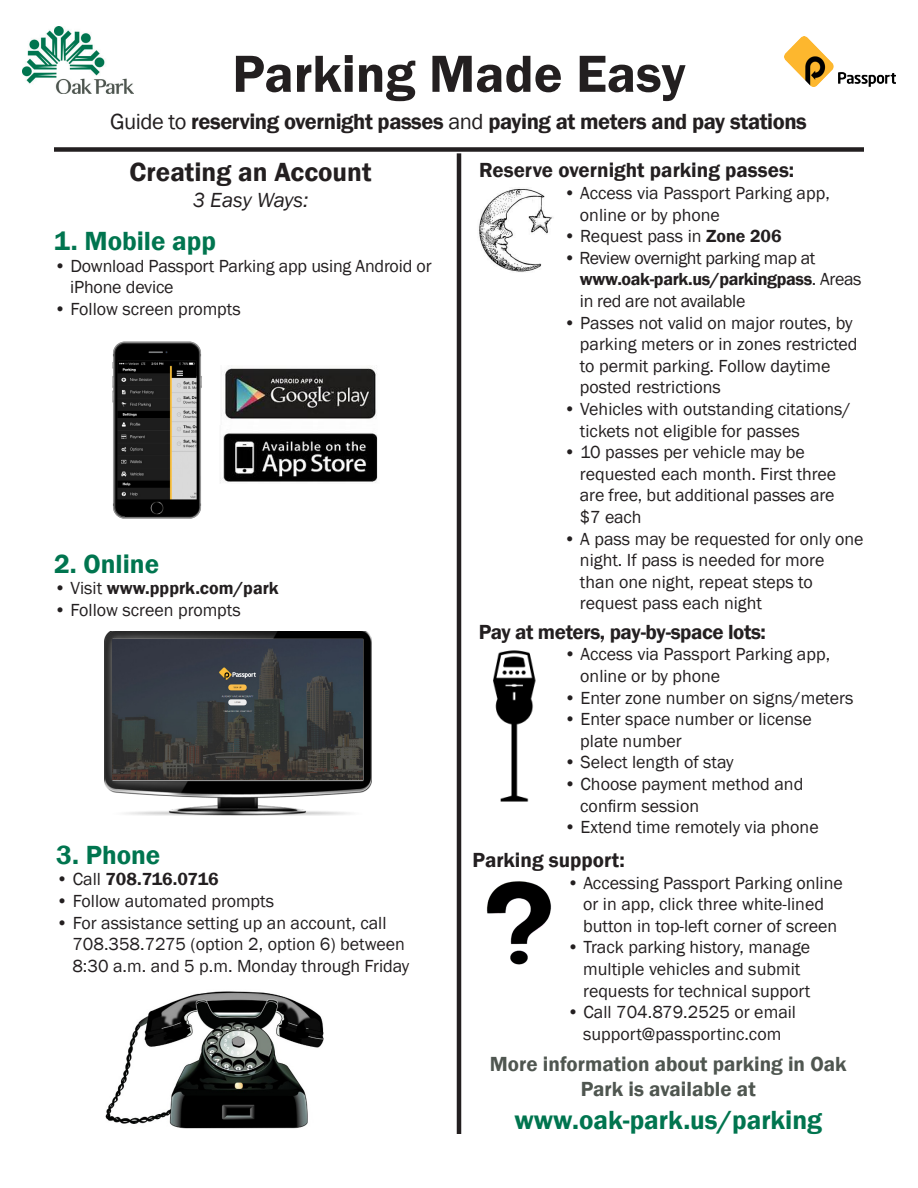
<style>
.page{position:relative;width:918px;height:1188px;background:#fff}
.page>*{position:absolute;margin:0;border:0;box-sizing:border-box;transform-origin:0 0}
.t1{font:600 54px "Franklin Gothic";color:#231f20}
.t2{font:600 27px "Franklin Gothic";color:#00754f}
.t3{font:600 27px "Franklin Gothic";color:#231f20}
.t4{font:600 22.5px "Franklin Gothic";letter-spacing:-.02em;color:#231f20}
.t5{font:600 21px/25.2px "Franklin Gothic";color:#4f5650;text-align:center}
.t6{font:600 21px "Franklin Gothic";color:#231f20}
.t7{font:600 21px "Franklin Gothic";letter-spacing:-.02em;color:#231f20}
.t8{font:italic 21px "Franklin Gothic";color:#231f20}
.t9{font:18px "Franklin Gothic";color:#231f20}
.t10{font:600 18px "Franklin Gothic";letter-spacing:-.02em;color:#231f20}
.t11{font:18px "Franklin Gothic";letter-spacing:-.02em;color:#231f20}
.t12{font:600 18px "Franklin Gothic";color:#231f20}
.s1{font-weight:400}
.s2{font-weight:600}
</style>
<div class="page">
<img style="left:221px;top:366px;width:156px;height:53px">
<img style="left:220px;top:433px;width:158px;height:50px">
<img style="left:112px;top:341px;width:90px;height:178px">
<img style="left:105px;top:632px;width:267px;height:184px">
<img style="left:105px;top:991px;width:219px;height:138px">
<img style="left:112px;top:639px;width:251px;height:140px">
<div style="left:54px;top:147px;width:810px;height:5px;background:#231f20"></div>
<hr style="left:457px;top:153px;width:4px;height:981px;background:#231f20">
<img style="left:22px;top:27px;width:111px;height:67px">
<img style="left:784px;top:37px;width:111px;height:49px">
<img style="left:479px;top:188px;width:74px;height:84px">
<img style="left:486px;top:881px;width:65px;height:84px">
<img style="left:493px;top:650px;width:43px;height:152px">
<p class="t1" style="left:232px;top:41px;width:455px">Parking Made Easy</p>
<p class="t4" style="left:110px;top:108px;width:698px"><span class="s1">Guide to</span> reserving overnight passes <span class="s1">and</span> paying at meters and pay stations</p>
<p class="t3" style="left:130px;top:156px;width:243px">Creating an Account</p>
<p class="t8" style="left:193px;top:186px;width:117px">3 Easy Ways:</p>
<p class="t2" style="left:54px;top:224px;width:164px">1. Mobile app</p>
<p class="t9" style="left:54px;top:254px;width:379px">• Download Passport Parking app using Android or</p>
<p class="t9" style="left:70px;top:276px;width:105px">iPhone device</p>
<p class="t9" style="left:54px;top:298px;width:188px">• Follow screen prompts</p>
<p class="t6" style="left:479px;top:157px;width:317px">Reserve overnight parking passes:</p>
<p class="t9" style="left:564px;top:182px;width:268px">• Access via Passport Parking app,</p>
<p class="t9" style="left:580px;top:203px;width:141px">online or by phone</p>
<p class="t9" style="left:564px;top:225px;width:219px">• Request pass in <span class="s2">Zone 206</span></p>
<p class="t11" style="left:564px;top:247px;width:253px">• Review overnight parking map at</p>
<p class="t10" style="left:580px;top:268px;width:283px">www.oak-park.us/parkingpass<span class="s1">. Areas</span></p>
<p class="t11" style="left:580px;top:290px;width:167px">in red are not available</p>
<p class="t9" style="left:564px;top:311px;width:291px">• Passes not valid on major routes, by</p>
<p class="t9" style="left:580px;top:333px;width:279px">parking meters or in zones restricted</p>
<p class="t9" style="left:580px;top:355px;width:252px">to permit parking. Follow daytime</p>
<p class="t9" style="left:580px;top:376px;width:142px">posted restrictions</p>
<p class="t9" style="left:564px;top:398px;width:288px">• Vehicles with outstanding citations/</p>
<p class="t9" style="left:580px;top:419px;width:221px">tickets not eligible for passes</p>
<p class="t9" style="left:564px;top:441px;width:243px">• 10 passes per vehicle may be</p>
<p class="t9" style="left:580px;top:463px;width:258px">requested each month. First three</p>
<p class="t9" style="left:580px;top:484px;width:256px">are free, but additional passes are</p>
<p class="t9" style="left:580px;top:506px;width:63px">$7 each</p>
<p class="t9" style="left:564px;top:527px;width:301px">• A pass may be requested for only one</p>
<p class="t9" style="left:580px;top:549px;width:246px">night. If pass is needed for more</p>
<p class="t9" style="left:580px;top:571px;width:234px">than one night, repeat steps to</p>
<p class="t9" style="left:580px;top:592px;width:184px">request pass each night</p>
<p class="t7" style="left:479px;top:619px;width:289px">Pay at meters, pay-by-space lots:</p>
<p class="t9" style="left:564px;top:643px;width:268px">• Access via Passport Parking app,</p>
<p class="t9" style="left:580px;top:665px;width:141px">online or by phone</p>
<p class="t9" style="left:564px;top:686px;width:291px">• Enter zone number on signs/meters</p>
<p class="t9" style="left:564px;top:708px;width:249px">• Enter space number or license</p>
<p class="t9" style="left:580px;top:730px;width:103px">plate number</p>
<p class="t9" style="left:564px;top:751px;width:171px">• Select length of stay</p>
<p class="t9" style="left:564px;top:773px;width:241px">• Choose payment method and</p>
<p class="t9" style="left:580px;top:794px;width:120px">confirm session</p>
<p class="t9" style="left:564px;top:816px;width:256px">• Extend time remotely via phone</p>
<p class="t6" style="left:472px;top:847px;width:154px">Parking support:</p>
<p class="t9" style="left:567px;top:871px;width:277px">• Accessing Passport Parking online</p>
<p class="t9" style="left:583px;top:893px;width:242px">or in app, click three white-lined</p>
<p class="t9" style="left:583px;top:915px;width:256px">button in top-left corner of screen</p>
<p class="t9" style="left:567px;top:936px;width:245px">• Track parking history, manage</p>
<p class="t9" style="left:583px;top:958px;width:219px">multiple vehicles and submit</p>
<p class="t9" style="left:583px;top:979px;width:229px">requests for technical support</p>
<p class="t9" style="left:567px;top:1001px;width:231px">• Call 704.879.2525 or email</p>
<p class="t9" style="left:583px;top:1023px;width:200px">support@passportinc.com</p>
<p class="t2" style="left:54px;top:547px;width:107px">2. Online</p>
<p class="t12" style="left:54px;top:577px;width:226px"><span class="s1">• Visit</span> www.ppprk.com/park</p>
<p class="t9" style="left:54px;top:599px;width:188px">• Follow screen prompts</p>
<p class="t2" style="left:56px;top:838px;width:106px">3. Phone</p>
<p class="t10" style="left:56px;top:868px;width:164px"><span class="s1">• Call</span> 708.716.0716</p>
<p class="t9" style="left:56px;top:890px;width:219px">• Follow automated prompts</p>
<p class="t9" style="left:56px;top:911px;width:332px">• For assistance setting up an account, call</p>
<p class="t9" style="left:72px;top:933px;width:334px">708.358.7275 (option 2, option 6) between</p>
<p class="t9" style="left:72px;top:955px;width:339px">8:30 a.m. and 5 p.m. Monday through Friday</p>
<p class="t5" style="left:490px;top:1052px;width:358px">More information about parking in Oak<br>Park is available at</p>
<p class="t2" style="left:514px;top:1103px;width:309px">www.oak-park.us/parking</p>
</div>
